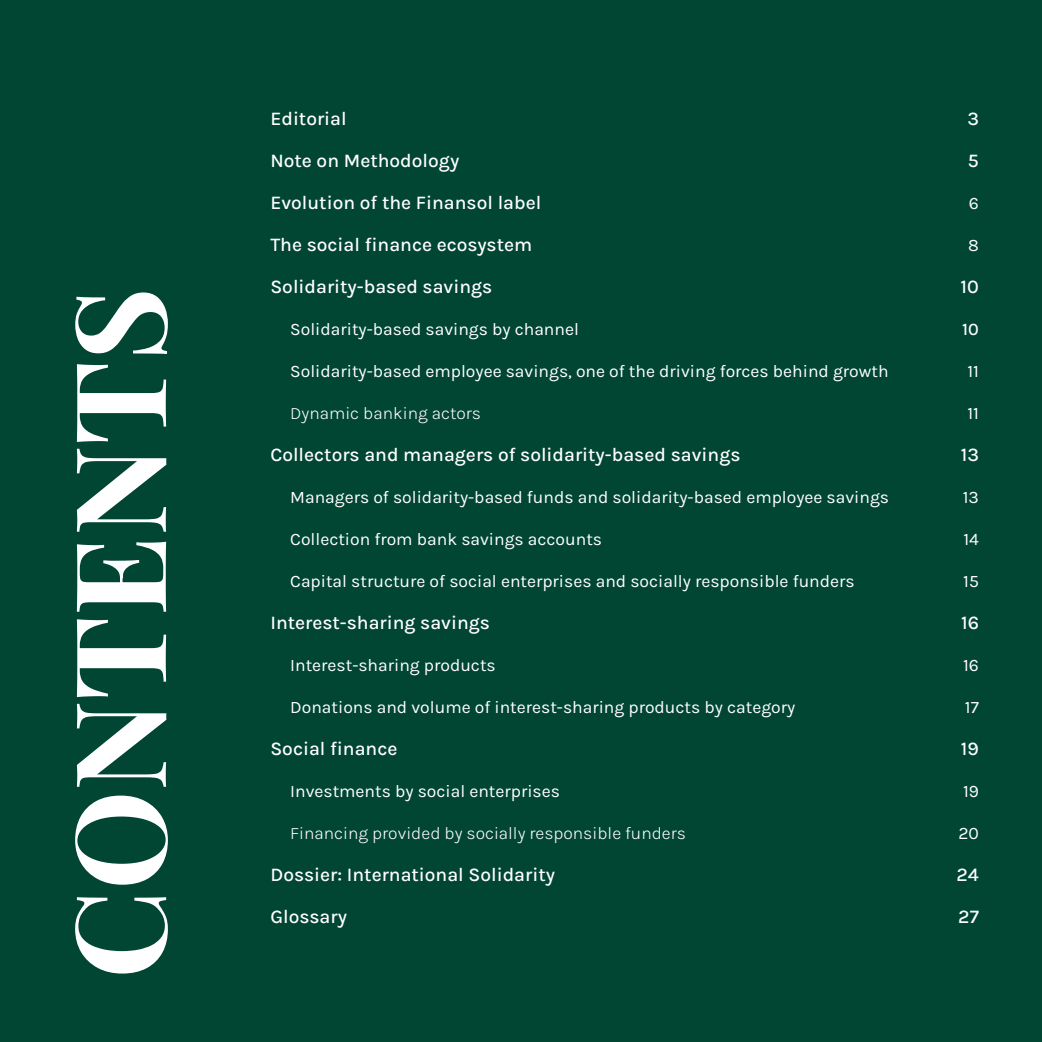
<style>
.page{position:relative;width:1042px;height:1042px;background:#014632}
.page>*{position:absolute;margin:0;border:0;box-sizing:border-box;transform-origin:0 0}
.t1{font:700 126px "Playfair Display";color:#fff}
.t2{font:500 19.25px/42px "Karla";color:#fff}
.t3{font:17.5px "Karla";color:#fff}
.t4{font:300 17.5px "Karla";color:#fff}
.t5{font:500 17.5px "Karla";color:#fff}
</style>
<div class="page">
<h1 class="t1" style="left:20px;top:979px;width:693px;rotate:-90deg">CONTENTS</h1>
<p class="t2" style="left:270px;top:97px;width:272px">Editorial<br>Note on Methodology<br>Evolution of the Finansol label<br>The social finance ecosystem<br>Solidarity-based savings</p>
<p class="t3" style="left:290px;top:318px;width:290px">Solidarity-based savings by channel</p>
<p class="t3" style="left:290px;top:360px;width:600px">Solidarity-based employee savings, one of the driving forces behind growth</p>
<p class="t4" style="left:290px;top:402px;width:192px">Dynamic banking actors</p>
<p class="t2" style="left:270px;top:433px;width:472px">Collectors and managers of solidarity-based savings</p>
<p class="t3" style="left:290px;top:486px;width:600px">Managers of solidarity-based funds and solidarity-based employee savings</p>
<p class="t3" style="left:290px;top:528px;width:313px">Collection from bank savings accounts</p>
<p class="t3" style="left:290px;top:570px;width:566px">Capital structure of social enterprises and socially responsible funders</p>
<p class="t2" style="left:270px;top:601px;width:221px">Interest-sharing savings</p>
<p class="t3" style="left:290px;top:654px;width:207px">Interest-sharing products</p>
<p class="t3" style="left:290px;top:696px;width:506px">Donations and volume of interest-sharing products by category</p>
<p class="t2" style="left:270px;top:727px;width:129px">Social finance</p>
<p class="t3" style="left:290px;top:780px;width:271px">Investments by social enterprises</p>
<p class="t4" style="left:290px;top:822px;width:397px">Financing provided by socially responsible funders</p>
<p class="t2" style="left:270px;top:853px;width:286px">Dossier: International Solidarity<br>Glossary</p>
<p class="t2" style="left:967px;top:97px;width:13px">3<br>5</p>
<p class="t3" style="left:969px;top:192px;width:12px">6</p>
<p class="t3" style="left:968px;top:234px;width:12px">8</p>
<p class="t2" style="left:960px;top:265px;width:20px">10</p>
<p class="t5" style="left:962px;top:318px;width:18px">10</p>
<p class="t3" style="left:967px;top:360px;width:13px">11</p>
<p class="t3" style="left:967px;top:402px;width:13px">11</p>
<p class="t2" style="left:961px;top:433px;width:20px">13</p>
<p class="t3" style="left:963px;top:486px;width:18px">13</p>
<p class="t3" style="left:963px;top:528px;width:17px">14</p>
<p class="t3" style="left:963px;top:570px;width:17px">15</p>
<p class="t2" style="left:961px;top:601px;width:19px">16</p>
<p class="t3" style="left:963px;top:654px;width:17px">16</p>
<p class="t3" style="left:965px;top:696px;width:15px">17</p>
<p class="t2" style="left:961px;top:727px;width:19px">19</p>
<p class="t3" style="left:963px;top:780px;width:17px">19</p>
<p class="t3" style="left:958px;top:822px;width:22px">20</p>
<p class="t2" style="left:956px;top:853px;width:24px">24<br>27</p>
</div>
